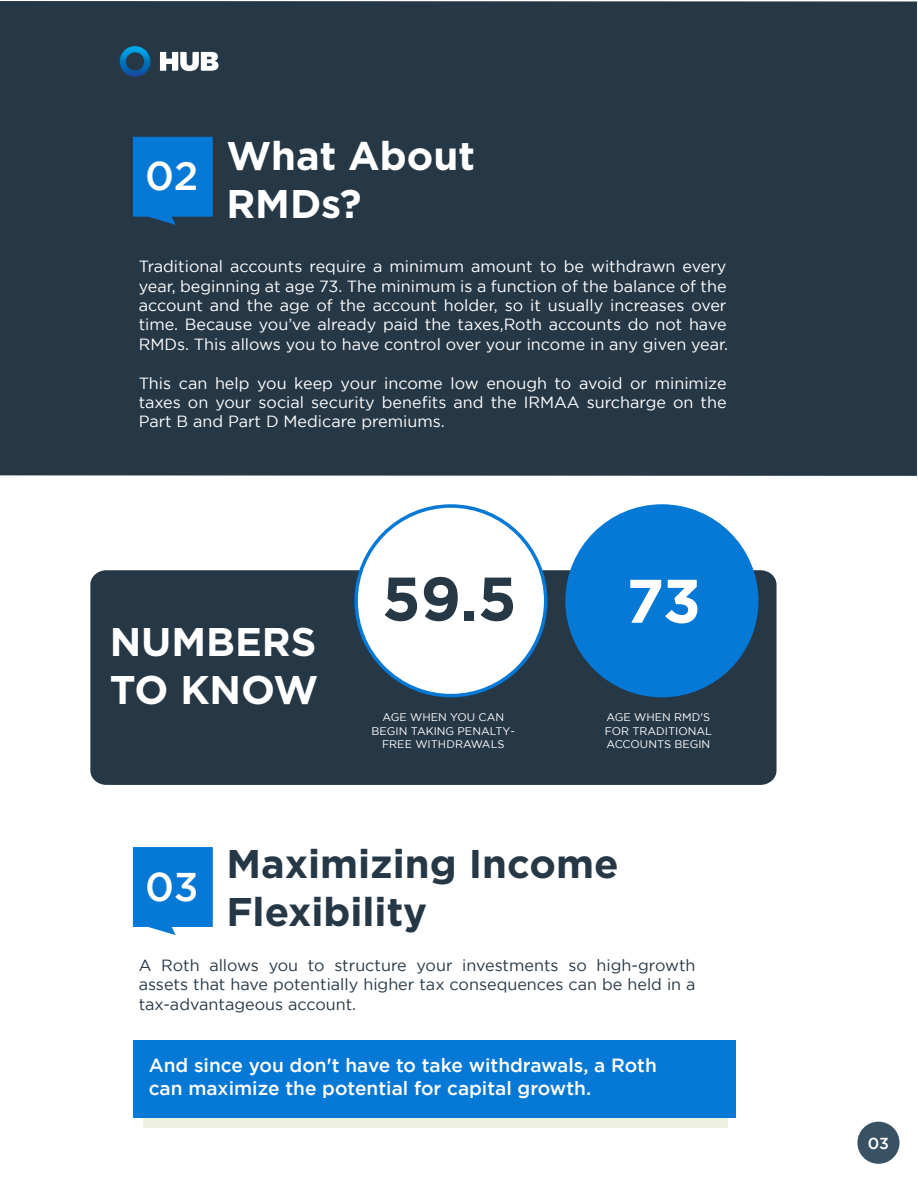
<style>
.page{position:relative;width:918px;height:1188px;background:#fff}
.page>*{position:absolute;margin:0;border:0;box-sizing:border-box;transform-origin:0 0}
.t1{font:700 61.35px "Gotham";color:#263746}
.t2{font:700 61.35px "Gotham";color:#fff}
.t3{font:700 40.05px/48px "Gotham";color:#fff}
.t4{font:700 40.05px/48px "Gotham";color:#263746}
.t5{font:500 40.05px "Gotham";color:#fff}
.t6{font:500 19.05px/23px "Gotham";color:#fff}
.t7{font:16.2px/19.4px "Gotham";color:#fff;text-align:justify}
.t8{font:16.2px/19.4px "Gotham";color:#263746;text-align:justify}
.t9{font:500 15.9px "Gotham";color:#fff}
.t10{font:11.1px/13.2px "Gotham";color:#fff;text-align:center}
</style>
<div class="page">
<div style="left:857px;top:1122px;width:43px;height:42px;background:#385263;border-radius:50%"></div>
<div style="left:0;top:1px;width:917px;height:475px;background:#263746"></div>
<svg style="left:160px;top:52px;width:59px;height:19px"></svg>
<svg style="left:120px;top:46px;width:30px;height:31px"></svg>
<svg style="left:133px;top:137px;width:80px;height:88px"></svg>
<div style="left:90px;top:570px;width:687px;height:215px;background:#263746;border-radius:15px"></div>
<svg style="left:354px;top:504px;width:193px;height:193px"></svg>
<svg style="left:565px;top:504px;width:193px;height:193px"></svg>
<svg style="left:133px;top:847px;width:80px;height:88px"></svg>
<div style="left:143px;top:1050px;width:585px;height:78px;background:#eef0e2"></div>
<div style="left:133px;top:1040px;width:603px;height:78px;background:#0678d5"></div>
<h2 class="t5" style="left:145px;top:153px;width:55px">02</h2>
<h2 class="t3" style="left:226px;top:130px;width:250px">What About<br>RMDs?</h2>
<p class="t7" style="left:139px;top:257px;width:591px">Traditional accounts require a minimum amount to be withdrawn every year, beginning at age 73. The minimum is a function of the balance of the account and the age of the account holder, so it usually increases over time. Because you’ve already paid the taxes,Roth accounts do not have RMDs. This allows you to have control over your income in any given year.</p>
<p class="t7" style="left:139px;top:373px;width:589px">This can help you keep your income low enough to avoid or minimize taxes on your social security benefits and the IRMAA surcharge on the Part B and Part D Medicare premiums.</p>
<h2 class="t3" style="left:110px;top:617px;width:210px">NUMBERS<br>TO KNOW</h2>
<h1 class="t1" style="left:382px;top:563px;width:136px">59.5</h1>
<h1 class="t2" style="left:626px;top:566px;width:76px">73</h1>
<p class="t10" style="left:372px;top:711px;width:145px">AGE WHEN YOU CAN<br>BEGIN TAKING PENALTY-<br>FREE WITHDRAWALS</p>
<p class="t10" style="left:605px;top:711px;width:109px;text-align:left">AGE WHEN RMD'S<br>FOR TRADITIONAL<br>ACCOUNTS BEGIN</p>
<h2 class="t5" style="left:145px;top:864px;width:55px">03</h2>
<h2 class="t4" style="left:226px;top:839px;width:394px">Maximizing Income<br>Flexibility</h2>
<p class="t8" style="left:139px;top:955px;width:558px">A Roth allows you to structure your investments so high-growth assets that have potentially higher tax consequences can be held in a tax-advantageous account.</p>
<p class="t6" style="left:149px;top:1054px;width:510px">And since you don't have to take withdrawals, a Roth can maximize the potential for capital growth.</p>
<p class="t9" style="left:868px;top:1134px;width:23px">03</p>
</div>
